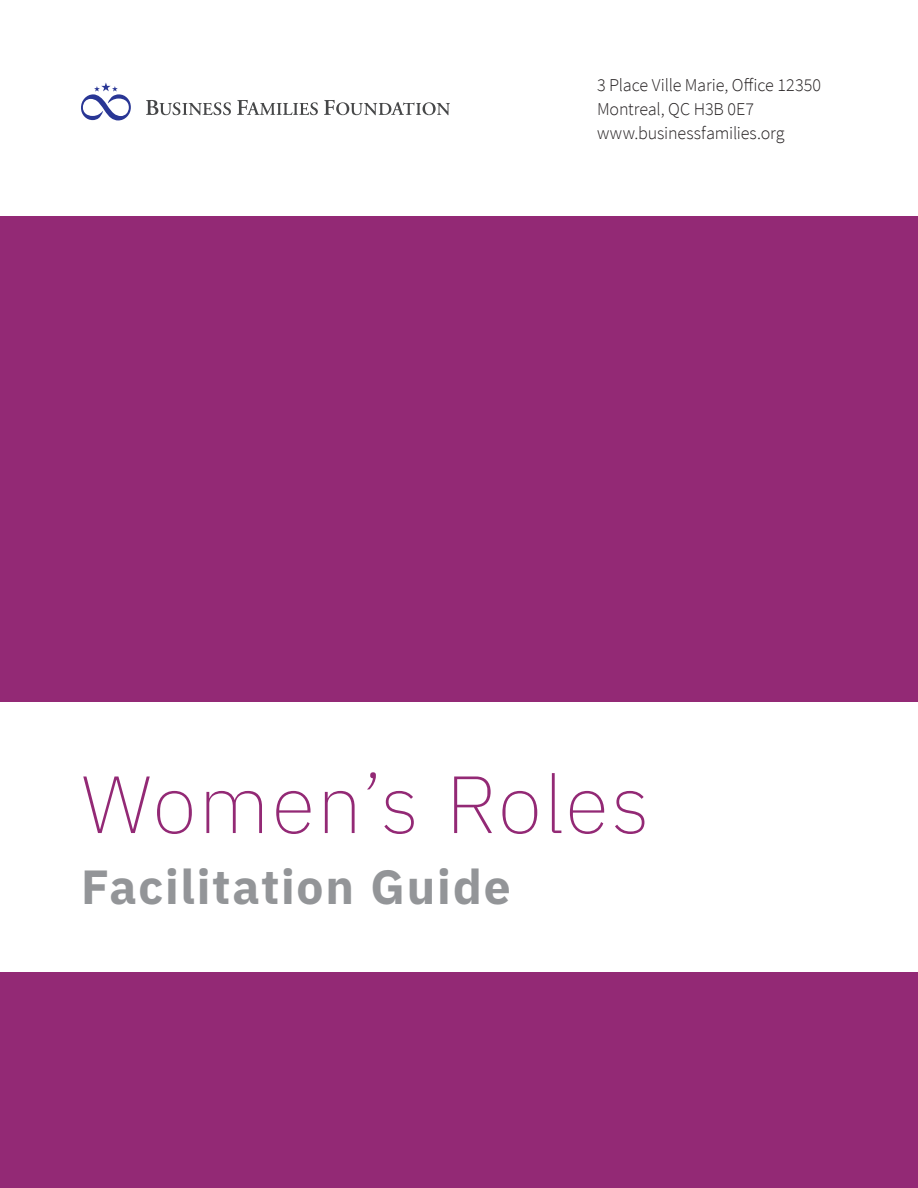
<style>
.page{position:relative;width:918px;height:1188px;background:#fff}
.page>*{position:absolute;margin:0;border:0;box-sizing:border-box;transform-origin:0 0}
.t1{font:200 81px "IBM Plex Sans";letter-spacing:.02em;color:#932975}
.t2{font:700 48px "IBM Plex Sans";letter-spacing:.035em;color:#939598}
.Body_copy{font:300 18px/24px "Source Sans Pro";letter-spacing:-.01em;color:#231f20}
</style>
<div class="page">
<div style="left:0;top:216px;width:918px;height:972px;background:#932975"></div>
<div style="left:0;top:702px;width:918px;height:270px;background:#fff"></div>
<svg style="left:81px;top:82px;width:50px;height:38px"></svg>
<svg style="left:146px;top:100px;width:85px;height:15px"></svg>
<svg style="left:237px;top:100px;width:81px;height:15px"></svg>
<svg style="left:324px;top:100px;width:126px;height:15px"></svg>
<p class="Body_copy" style="left:597px;top:73px;width:226px">3 Place Ville Marie, Office 12350<br>Montreal, QC H3B 0E7 www.businessfamilies.org</p>
<p class="t1" style="left:81px;top:744px;width:570px">Women’s Roles</p>
<p class="t2" style="left:81px;top:849px;width:431px">Facilitation Guide</p>
</div>
